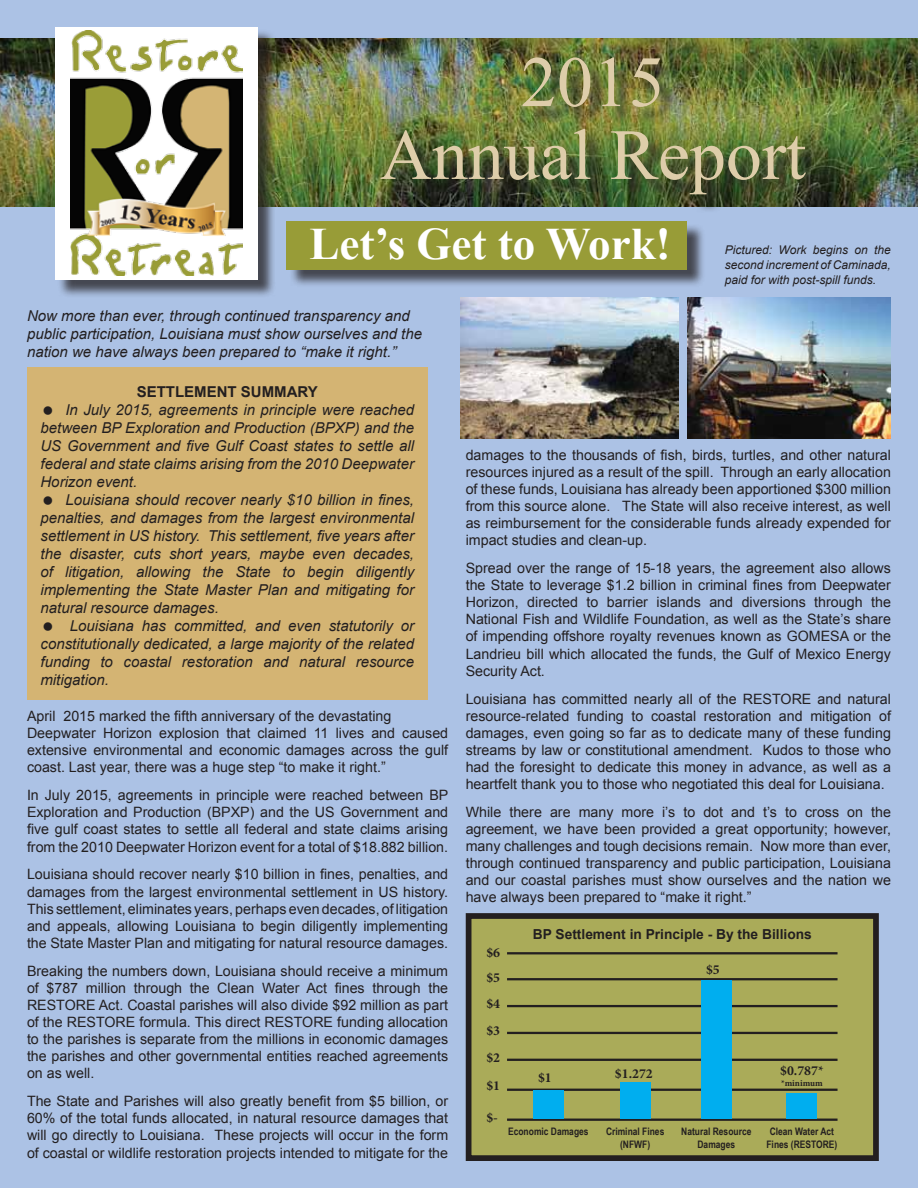
<style>
.page{position:relative;width:918px;height:1188px;background:#acc2e5}
.page>*{position:absolute;margin:0;border:0;box-sizing:border-box;transform-origin:0 0}
.t1{font:72px/72.9px "Times New Roman";color:#decdaa;text-align:center}
.t2{font:700 45px "Times New Roman";color:#fff}
.t3{font:italic 15px/18px "Arial";color:#231f20;text-align:justify}
.t4{font:700 15px "Arial";color:#231f20}
.t5{font:14.25px/17.1px "Arial";color:#231f20;text-align:justify}
.t6{font:700 13.8px "Arial";color:#231f20}
.t7{font:700 13.8px/26.8px "Minion Pro";color:#231f20}
.t8{font:italic 12px/15px "Arial";color:#231f20;text-align:justify}
.t9{font:700 10.35px/12.5px "Arial Narrow";color:#231f20;text-align:center}
.t10{font:700 9px "Minion Pro";color:#231f20}
</style>
<div class="page">
<img style="left:0;top:38px;width:918px;height:168px">
<div style="left:57px;top:29px;width:219px;height:269px;background:#231f20;opacity:.75"></div>
<div style="left:55px;top:27px;width:202px;height:252px;background:#fff"></div>
<img style="left:70px;top:31px;width:172px;height:244px">
<div style="left:384px;top:60px;width:440px;height:153px;background:#231f20;opacity:.75"></div>
<div style="left:289px;top:224px;width:417px;height:64px;background:#231f20;opacity:.75"></div>
<div style="left:286px;top:221px;width:401px;height:48px;background:#989c37"></div>
<div style="left:27px;top:368px;width:401px;height:332px;background:#d4b473"></div>
<div style="left:466px;top:913px;width:413px;height:248px;background:#aaab59;border:6px solid #231f20"></div>
<hr style="left:507px;top:952px;width:331px;height:2px;background:#231f20">
<hr style="left:507px;top:978px;width:331px;height:2px;background:#231f20">
<hr style="left:507px;top:1005px;width:331px;height:2px;background:#231f20">
<hr style="left:507px;top:1032px;width:331px;height:2px;background:#231f20">
<hr style="left:507px;top:1059px;width:331px;height:2px;background:#231f20">
<hr style="left:507px;top:1089px;width:331px;height:2px;background:#231f20">
<hr style="left:507px;top:1119px;width:331px;height:2px;background:#231f20">
<div style="left:533px;top:1090px;width:31px;height:29px;background:#00aeef"></div>
<div style="left:620px;top:1083px;width:30px;height:36px;background:#00aeef"></div>
<div style="left:701px;top:980px;width:31px;height:139px;background:#00aeef"></div>
<div style="left:787px;top:1093px;width:30px;height:26px;background:#00aeef"></div>
<img style="left:460px;top:297px;width:218px;height:141px">
<img style="left:687px;top:297px;width:204px;height:141px">
<h1 class="t1" style="left:380px;top:44px;width:427px">2015<br>Annual Report</h1>
<h2 class="t2" style="left:310px;top:213px;width:363px">Let’s Get to Work!</h2>
<p class="t3" style="left:27px;top:307px;width:397px;text-align:left">Now more than ever, through continued transparency and public participation, Louisiana must show ourselves and the nation we have always been prepared to “make it right.”</p>
<p class="t8" style="left:725px;top:243px;width:168px">Pictured: Work begins on the second increment of Caminada, paid for with post-spill funds.</p>
<p class="t4" style="left:137px;top:381px;width:183px">Settlement Summary</p>
<p class="t3" style="left:41px;top:401px;width:375px;text-indent:25px">In July 2015, agreements in principle were reached between BP Exploration and Production (BPXP) and the US Government and five Gulf Coast states to settle all federal and state claims arising from the 2010 Deepwater Horizon event.</p>
<p class="t3" style="left:41px;top:491px;width:375px;text-indent:25px">Louisiana should recover nearly $10 billion in fines, penalties, and damages from the largest environmental settlement in US history. This settlement, five years after the disaster, cuts short years, maybe even decades, of litigation, allowing the State to begin diligently implementing the State Master Plan and mitigating for natural resource damages.</p>
<p class="t3" style="left:41px;top:617px;width:375px;text-indent:29px">Louisiana has committed, and even statutorily or constitutionally dedicated, a large majority of the related funding to coastal restoration and natural resource mitigation.</p>
<p class="t5" style="left:27px;top:708px;width:423px;text-align:left">April 2015 marked the fifth anniversary of the devastating Deepwater Horizon explosion that claimed 11 lives and caused extensive environmental and economic damages across the gulf coast. Last year, there was a huge step “to make it right.”</p>
<p class="t5" style="left:27px;top:787px;width:423px">In July 2015, agreements in principle were reached between BP Exploration and Production (BPXP) and the US Government and five gulf coast states to settle all federal and state claims arising from the 2010 Deepwater Horizon event for a total of $18.882 billion.</p>
<p class="t5" style="left:27px;top:866px;width:423px">Louisiana should recover nearly $10 billion in fines, penalties, and damages from the largest environmental settlement in US history.<br>This settlement, eliminates years, perhaps even decades, of litigation and appeals, allowing Louisiana to begin diligently implementing the State Master Plan and mitigating for natural resource damages.</p>
<p class="t5" style="left:27px;top:962px;width:423px">Breaking the numbers down, Louisiana should receive a minimum of $787 million through the Clean Water Act fines through the RESTORE Act. Coastal parishes will also divide $92 million as part of the RESTORE formula. This direct RESTORE funding allocation to the parishes is separate from the millions in economic damages the parishes and other governmental entities reached agreements on as well.</p>
<p class="t5" style="left:27px;top:1093px;width:423px">The State and Parishes will also greatly benefit from $5 billion, or 60% of the total funds allocated, in natural resource damages that will go directly to Louisiana. These projects will occur in the form of coastal or wildlife restoration projects intended to mitigate for the</p>
<p class="t5" style="left:466px;top:446px;width:427px">damages to the thousands of fish, birds, turtles, and other natural resources injured as a result of the spill. Through an early allocation of these funds, Louisiana has already been apportioned $300 million from this source alone. The State will also receive interest, as well as reimbursement for the considerable funds already expended for impact studies and clean-up.</p>
<p class="t5" style="left:466px;top:560px;width:427px">Spread over the range of 15-18 years, the agreement also allows the State to leverage $1.2 billion in criminal fines from Deepwater Horizon, directed to barrier islands and diversions through the National Fish and Wildlife Foundation, as well as the State’s share of impending offshore royalty revenues known as GOMESA or the Landrieu bill which allocated the funds, the Gulf of Mexico Energy Security Act.</p>
<p class="t5" style="left:466px;top:690px;width:427px">Louisiana has committed nearly all of the RESTORE and natural resource-related funding to coastal restoration and mitigation of damages, even going so far as to dedicate many of these funding streams by law or constitutional amendment. Kudos to those who had the foresight to dedicate this money in advance, as well as a heartfelt thank you to those who negotiated this deal for Louisiana.</p>
<p class="t5" style="left:466px;top:804px;width:427px">While there are many more i’s to dot and t’s to cross on the agreement, we have been provided a great opportunity; however, many challenges and tough decisions remain. Now more than ever, through continued transparency and public participation, Louisiana and our coastal parishes must show ourselves and the nation we have always been prepared to “make it right.”</p>
<p class="t7" style="left:486px;top:940px;width:15px;line-height:25px">$6 $5</p>
<p class="t7" style="left:486px;top:990px;width:15px;text-align:justify">$4 $3 $2</p>
<p class="t7" style="left:486px;top:1072px;width:15px">$1</p>
<p class="t7" style="left:486px;top:1104px;width:13px">$-</p>
<p class="t6" style="left:533px;top:925px;width:281px">BP Settlement in Principle - By the Billions</p>
<p class="t7" style="left:706px;top:956px;width:15px">$5</p>
<p class="t7" style="left:538px;top:1064px;width:15px">$1</p>
<p class="t7" style="left:615px;top:1060px;width:39px">$1.272</p>
<p class="t7" style="left:780px;top:1057px;width:45px">$0.787*</p>
<p class="t10" style="left:781px;top:1077px;width:43px">*minimum</p>
<p class="t9" style="left:508px;top:1125px;width:82px">Economic Damages</p>
<p class="t9" style="left:606px;top:1125px;width:60px">Criminal Fines (NFWF)</p>
<p class="t9" style="left:681px;top:1125px;width:72px">Natural Resource<br>Damages</p>
<p class="t9" style="left:766px;top:1125px;width:72px">Clean Water Act<br>Fines (RESTORE)</p>
</div>
